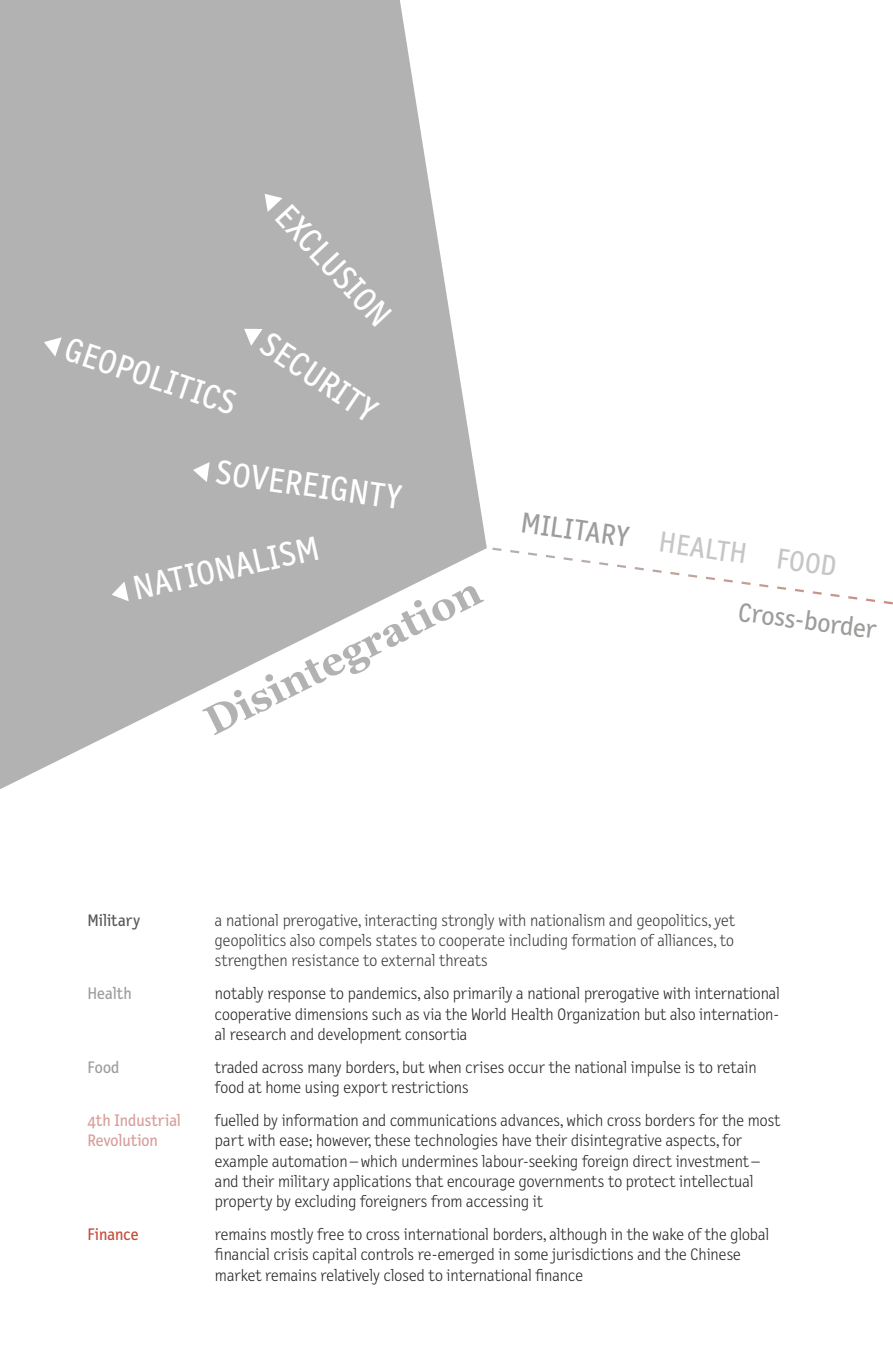
<style>
.page{position:relative;width:893px;height:1372px;background:#fff}
.page>*{position:absolute;margin:0;border:0;box-sizing:border-box;transform-origin:0 0}
.t1{font:700 40.5px "Georgia";color:#b3b2b2}
.t2{font:34.65px "Letter Gothic Text OT";color:#fff}
.t3{font:29.25px "Letter Gothic Text OT";color:#c6c6c6}
.t4{font:27px "Letter Gothic Text OT";color:#9d9d9c}
.t5{font:300 16.88px/20.2px "Letter Gothic Text OT";color:#282827}
.t6{font:300 16.88px/20.2px "Letter Gothic Text OT";color:#3c3c3b;text-align:justify}
.t7{font:16.88px "Letter Gothic Text OT";color:#d79f9b}
.t8{font:16.88px "Letter Gothic Text OT";color:#9d9d9c}
.t9{font:16.88px "Letter Gothic Text OT";color:#575756}
.t10{font:16.88px "Letter Gothic Text OT";color:#c44b38}
.s1{color:#9d9d9c}
</style>
<div class="page">
<svg style="left:0;top:0;width:481px;height:789px;fill:#b3b2b2"></svg>
<svg style="left:193px;top:462px;width:17px;height:20px"></svg>
<svg style="left:265px;top:194px;width:18px;height:18px"></svg>
<svg style="left:112px;top:581px;width:17px;height:20px"></svg>
<svg style="left:244px;top:329px;width:19px;height:17px"></svg>
<svg style="left:44px;top:337px;width:18px;height:19px"></svg>
<svg style="left:472px;top:508px;width:421px;height:148px"></svg>
<h2 class="t2" style="left:72px;top:329px;width:180px;rotate:18deg">GEOPOLITICS</h2>
<h2 class="t2" style="left:296px;top:196px;width:154px;rotate:47deg">EXCLUSION</h2>
<h2 class="t2" style="left:276px;top:323px;width:134px;rotate:34deg">SECURITY</h2>
<h2 class="t2" style="left:219px;top:451px;width:189px;rotate:8deg">SOVEREIGNTY</h2>
<h2 class="t2" style="left:129px;top:569px;width:191px;rotate:-13deg">NATIONALISM</h2>
<h1 class="t1" style="left:196px;top:701px;width:305px;rotate:-27deg">Disintegration</h1>
<h3 class="t3" style="left:524px;top:505px;width:319px;rotate:8deg"><span class="s1">MILITARY</span> HEALTH FOOD</h3>
<h3 class="t4" style="left:741px;top:596px;width:141px;rotate:7deg">Cross-border</h3>
<p class="t9" style="left:87px;top:910px;width:54px">Military</p>
<p class="t6" style="left:215px;top:910px;width:521px">a national prerogative, interacting strongly with nationalism and geopolitics, yet geopolitics also compels states to cooperate including formation of alliances, to strengthen resistance to external threats</p>
<p class="t8" style="left:87px;top:983px;width:46px">Health</p>
<p class="t5" style="left:215px;top:983px;width:567px;text-align:justify">notably response to pandemics, also primarily a national prerogative with international cooperative dimensions such as via the World Health Organization but also internation&shy;al research and development consortia</p>
<p class="t8" style="left:87px;top:1057px;width:34px">Food</p>
<p class="t5" style="left:215px;top:1057px;width:543px">traded across many borders, but when crises occur the national impulse is to retain food at home using export restrictions</p>
<p class="t7" style="left:87px;top:1110px;width:95px">4th Industrial</p>
<p class="t5" style="left:215px;top:1110px;width:567px">fuelled by information and communications advances, which cross borders for the most</p>
<p class="t7" style="left:87px;top:1130px;width:72px">Revolution</p>
<p class="t5" style="left:215px;top:1130px;width:546px">part with ease; however, these technologies have their disintegrative aspects, for example automation – which undermines labour-seeking foreign direct investment – and their military applications that encourage governments to protect intellectual property by excluding foreigners from accessing it</p>
<p class="t10" style="left:87px;top:1224px;width:53px">Finance</p>
<p class="t5" style="left:215px;top:1224px;width:556px">remains mostly free to cross international borders, although in the wake of the global financial crisis capital controls re-emerged in some jurisdictions and the Chinese market remains relatively closed to international finance</p>
</div>
